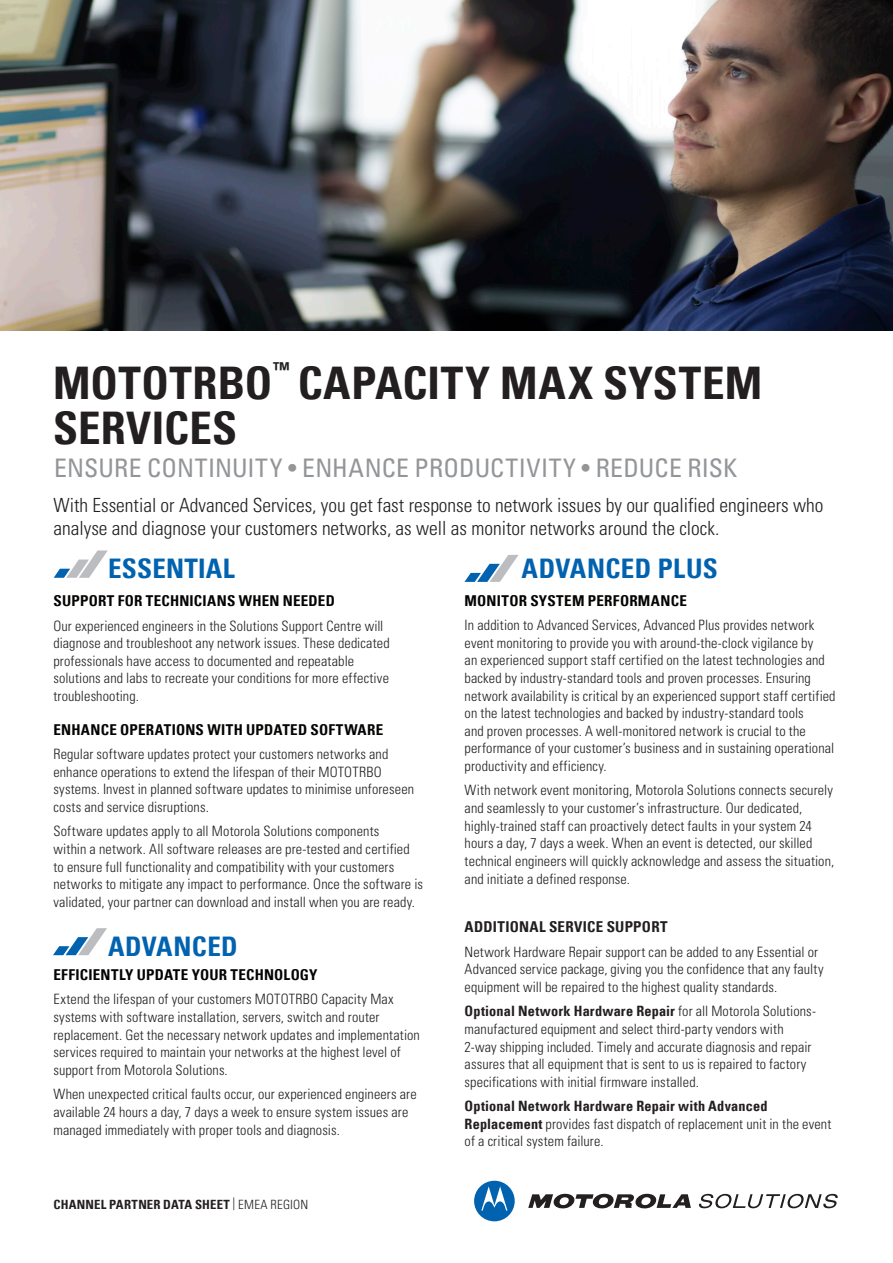
<style>
.page{position:relative;width:893px;height:1263px;background:#fff}
.page>*{position:absolute;margin:0;border:0;box-sizing:border-box;transform-origin:0 0}
.Large_head{font:700 condensed 45px "Univers LT";letter-spacing:.01em;color:#231f20}
.Body_Heading_1{font:700 condensed 27px "Univers LT";letter-spacing:.01em;color:#0162b0}
.Body_Text{font:condensed 25.5px "Univers";letter-spacing:.01em;color:#939598}
.t1{font:300 condensed 19.5px "Univers";color:#231f20}
.Large_head-2{font:700 condensed 19.2px "Univers LT";color:#231f20}
.Body_Heading_1-2{font:700 condensed 15px "Univers LT";letter-spacing:.015em;color:#040503}
.t2{font:700 condensed 15px "Univers LT";letter-spacing:.02em;color:#231f20}
.t3{font:300 condensed 14.25px/17.7px "Univers";letter-spacing:.01em;color:#231f20}
.t4{font:700 condensed 12.75px "Univers LT";letter-spacing:.015em;color:#231f20}
.s1{font-family:"Univers";font-weight:300}
.s2{font-family:"Univers LT";font-weight:700}
</style>
<div class="page">
<img style="left:0;top:0;width:893px;height:330px">
<svg style="left:528px;top:1194px;width:163px;height:15px"></svg>
<svg style="left:474px;top:1181px;width:41px;height:40px"></svg>
<svg style="left:699px;top:1194px;width:139px;height:14px"></svg>
<svg style="left:53px;top:928px;width:54px;height:27px"></svg>
<svg style="left:54px;top:550px;width:54px;height:28px"></svg>
<svg style="left:464px;top:555px;width:54px;height:27px"></svg>
<p class="Large_head" style="left:53px;top:355px;width:221px">MOTOTRBO</p>
<p class="Large_head-2" style="left:273px;top:357px;width:18px">™</p>
<p class="Large_head" style="left:298px;top:355px;width:466px">CAPACITY MAX SYSTEM</p>
<p class="Large_head" style="left:53px;top:400px;width:186px">SERVICES</p>
<p class="Body_Text" style="left:54px;top:452px;width:685px">ENSURE CONTINUITY • ENHANCE PRODUCTIVITY • REDUCE RISK</p>
<p class="t1" style="left:53px;top:493px;width:771px">With Essential or Advanced Services, you get fast response to network issues by our qualified engineers who</p>
<p class="t1" style="left:53px;top:516px;width:667px">analyse and diagnose your customers networks, as well as monitor networks around the clock.</p>
<p class="Body_Heading_1" style="left:108px;top:552px;width:128px">ESSENTIAL</p>
<p class="Body_Heading_1-2" style="left:53px;top:592px;width:283px">SUPPORT FOR TECHNICIANS WHEN NEEDED</p>
<p class="t3" style="left:53px;top:617px;width:338px">Our experienced engineers in the Solutions Support Centre will diagnose and troubleshoot any network issues. These dedicated professionals have access to documented and repeatable solutions and labs to recreate your conditions for more effective troubleshooting.</p>
<p class="Body_Heading_1-2" style="left:53px;top:720px;width:331px">ENHANCE OPERATIONS WITH UPDATED SOFTWARE</p>
<p class="t3" style="left:53px;top:745px;width:362px">Regular software updates protect your customers networks and enhance operations to extend the lifespan of their MOTOTRBO systems. Invest in planned software updates to minimise unforeseen costs and service disruptions.</p>
<p class="t3" style="left:53px;top:822px;width:371px">Software updates apply to all Motorola Solutions components<br>within a network. All software releases are pre-tested and certified to ensure full functionality and compatibility with your customers networks to mitigate any impact to performance. Once the software is validated, your partner can download and install when you are ready.</p>
<p class="Body_Heading_1" style="left:108px;top:929px;width:131px">ADVANCED</p>
<p class="Body_Heading_1-2" style="left:53px;top:965px;width:266px">EFFICIENTLY UPDATE YOUR TECHNOLOGY</p>
<p class="t3" style="left:53px;top:991px;width:368px">Extend the lifespan of your customers MOTOTRBO Capacity Max systems with software installation, servers, switch and router replacement. Get the necessary network updates and implementation services required to maintain your networks at the highest level of support from Motorola Solutions.</p>
<p class="t3" style="left:53px;top:1085px;width:365px">When unexpected critical faults occur, our experienced engineers are available 24 hours a day, 7 days a week to ensure system issues are managed immediately with proper tools and diagnosis.</p>
<p class="t4" style="left:53px;top:1196px;width:256px">CHANNEL PARTNER DATA SHEET <span class="s1">| EMEA REGION</span></p>
<p class="Body_Heading_1" style="left:521px;top:552px;width:198px">ADVANCED PLUS</p>
<p class="Body_Heading_1-2" style="left:465px;top:591px;width:224px">MONITOR SYSTEM PERFORMANCE</p>
<p class="t3" style="left:465px;top:616px;width:372px">In addition to Advanced Services, Advanced Plus provides network event monitoring to provide you with around-the-clock vigilance by<br>an experienced support staff certified on the latest technologies and backed by industry-standard tools and proven processes. Ensuring network availability is critical by an experienced support staff certified on the latest technologies and backed by industry-standard tools<br>and proven processes. A well-monitored network is crucial to the performance of your customer’s business and in sustaining operational productivity and efficiency.</p>
<p class="t3" style="left:465px;top:782px;width:371px">With network event monitoring, Motorola Solutions connects securely and seamlessly to your customer’s infrastructure. Our dedicated, highly-trained staff can proactively detect faults in your system 24 hours a day, 7 days a week. When an event is detected, our skilled technical engineers will quickly acknowledge and assess the situation, and initiate a defined response.</p>
<p class="t2" style="left:465px;top:918px;width:205px">ADDITIONAL SERVICE SUPPORT</p>
<p class="t3" style="left:465px;top:943px;width:360px">Network Hardware Repair support can be added to any Essential or<br>Advanced service package, giving you the confidence that any faulty equipment will be repaired to the highest quality standards.</p>
<p class="t3" style="left:465px;top:1002px;width:353px"><span class="s2">Optional Network Hardware Repair</span> for all Motorola Solutions&shy;manufactured equipment and select third-party vendors with 2-way shipping included. Timely and accurate diagnosis and repair assures that all equipment that is sent to us is repaired to factory specifications with initial firmware installed.</p>
<p class="t3" style="left:465px;top:1097px;width:368px"><span class="s2">Optional Network Hardware Repair with Advanced<br>Replacement</span> provides fast dispatch of replacement unit in the event of a critical system failure.</p>
</div>
